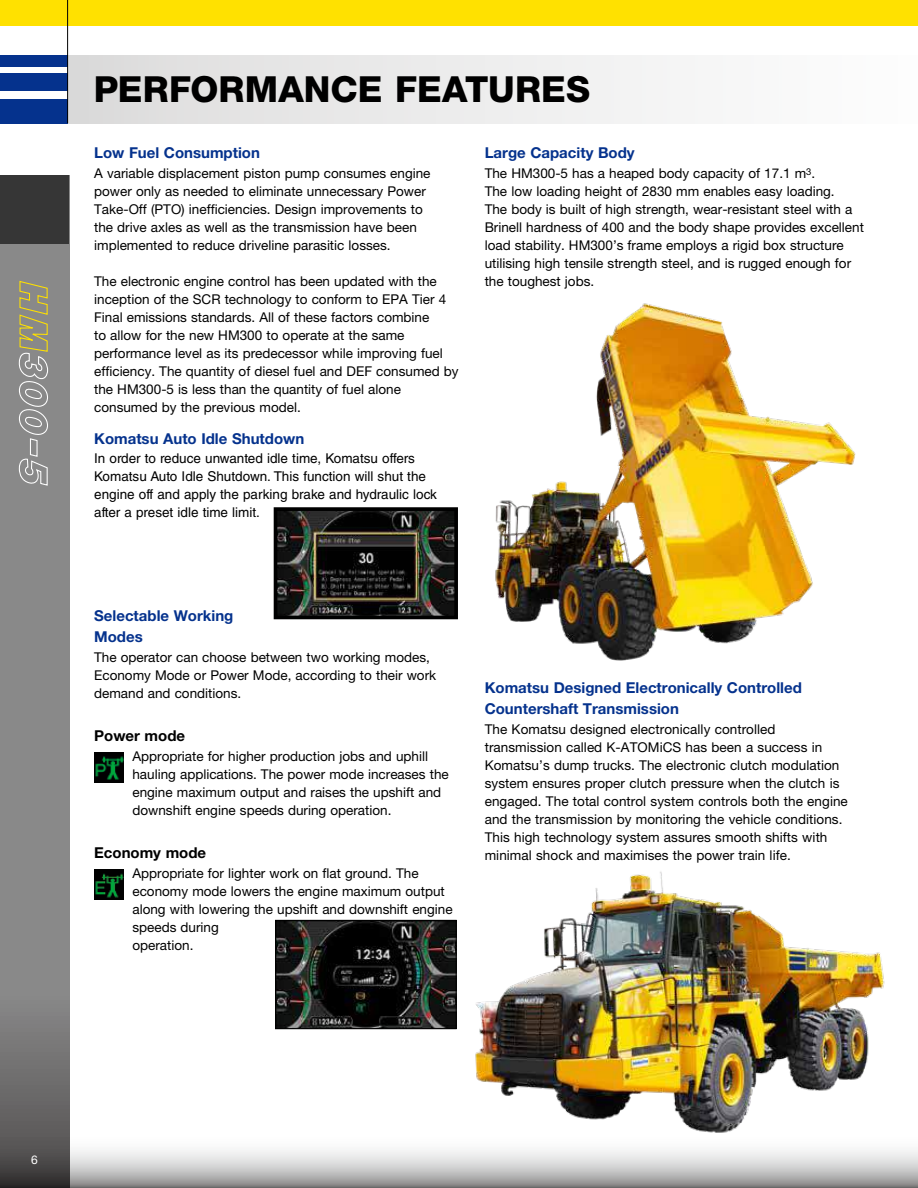
<style>
.page{position:relative;width:918px;height:1188px;background:#fff}
.page>*{position:absolute;margin:0;border:0;box-sizing:border-box;transform-origin:0 0}
.t1{font:800 36px "Helvetica Neue LT Pro";letter-spacing:.005em;color:#000}
.t2{font:700 15px/21px "Helvetica Neue LT Pro";color:#05328d}
.t3{font:700 15px "Helvetica Neue LT Pro";color:#000}
.t4{font:13.5px/18px "Helvetica Neue LT Pro";color:#000}
.t5{font:13.5px/18px "Helvetica LT Std";color:#000}
.t6{font:12px "Helvetica Neue LT Pro";color:#fff}
</style>
<div class="page">
<div style="left:68px;top:55px;width:850px;height:68px;background:linear-gradient(to right,#dcdcdc,#fefeff)"></div>
<div style="left:0;top:99px;width:68px;height:24px;background:#05328d"></div>
<div style="left:0;top:55px;width:68px;height:12px;background:#05328d"></div>
<div style="left:0;top:74px;width:68px;height:17px;background:#05328d"></div>
<div style="left:0;top:0;width:918px;height:25px;background:#ffe100"></div>
<hr style="left:67px;top:0;width:1px;height:123px;background:#000">
<svg style="left:69px;top:1133px;width:849px;height:55px"></svg>
<svg style="left:0;top:243px;width:69px;height:945px;background:#818080"></svg>
<div style="left:0;top:175px;width:69px;height:68px;background:#363636"></div>
<img style="left:495px;top:303px;width:361px;height:358px">
<img style="left:460px;top:871px;width:458px;height:292px">
<svg style="left:18px;top:280px;width:31px;height:206px;background:#9a988c"></svg>
<img style="left:94px;top:753px;width:30px;height:30px">
<img style="left:94px;top:870px;width:30px;height:30px">
<img style="left:279px;top:512px;width:174px;height:102px">
<div style="left:274px;top:507px;width:184px;height:112px;border:4px solid #000"></div>
<img style="left:277px;top:922px;width:178px;height:105px">
<div style="left:275px;top:920px;width:182px;height:109px;border:1px solid #000"></div>
<h1 class="t1" style="left:93px;top:68px;width:498px">PERFORMANCE FEATURES</h1>
<p class="t2" style="left:94px;top:142px;width:167px">Low Fuel Consumption</p>
<p class="t4" style="left:94px;top:164px;width:338px">A variable displacement piston pump consumes engine power only as needed to eliminate unnecessary Power Take-Off (PTO) inefficiencies. Design improvements to the drive axles as well as the transmission have been implemented to reduce driveline parasitic losses.</p>
<p class="t4" style="left:94px;top:272px;width:366px">The electronic engine control has been updated with the inception of the SCR technology to conform to EPA Tier 4<br>Final emissions standards. All of these factors combine<br>to allow for the new HM300 to operate at the same performance level as its predecessor while improving fuel efficiency. The quantity of diesel fuel and DEF consumed by the HM300-5 is less than the quantity of fuel alone consumed by the previous model.</p>
<p class="t2" style="left:94px;top:428px;width:212px">Komatsu Auto Idle Shutdown</p>
<p class="t5" style="left:94px;top:449px;width:344px">In order to reduce unwanted idle time, Komatsu offers Komatsu Auto Idle Shutdown. This function will shut the engine off and apply the parking brake and hydraulic lock after a preset idle time limit.</p>
<p class="t2" style="left:485px;top:142px;width:152px">Large Capacity Body</p>
<p class="t4" style="left:485px;top:164px;width:381px">The HM300-5 has a heaped body capacity of 17.1 m<sup>3</sup>.<br>The low loading height of 2830 mm enables easy loading.<br>The body is built of high strength, wear-resistant steel with a Brinell hardness of 400 and the body shape provides excellent load stability. HM300’s frame employs a rigid box structure utilising high tensile strength steel, and is rugged enough for the toughest jobs.</p>
<p class="t2" style="left:94px;top:605px;width:141px">Selectable Working<br>Modes</p>
<p class="t4" style="left:94px;top:648px;width:344px">The operator can choose between two working modes,<br>Economy Mode or Power Mode, according to their work demand and conditions.</p>
<p class="t3" style="left:94px;top:726px;width:92px">Power mode</p>
<p class="t4" style="left:132px;top:747px;width:318px">Appropriate for higher production jobs and uphill hauling applications. The power mode increases the engine maximum output and raises the upshift and downshift engine speeds during operation.</p>
<p class="t3" style="left:94px;top:843px;width:114px">Economy mode</p>
<p class="t4" style="left:132px;top:864px;width:322px">Appropriate for lighter work on flat ground. The economy mode lowers the engine maximum output along with lowering the upshift and downshift engine speeds during<br>operation.</p>
<p class="t2" style="left:485px;top:677px;width:319px">Komatsu Designed Electronically Controlled<br>Countershaft Transmission</p>
<p class="t4" style="left:485px;top:720px;width:365px">The Komatsu designed electronically controlled transmission called K-ATOMiCS has been a success in Komatsu’s dump trucks. The electronic clutch modulation system ensures proper clutch pressure when the clutch is engaged. The total control system controls both the engine and the transmission by monitoring the vehicle conditions.<br>This high technology system assures smooth shifts with minimal shock and maximises the power train life.</p>
<p class="t6" style="left:31px;top:1153px;width:8px">6</p>
</div>
